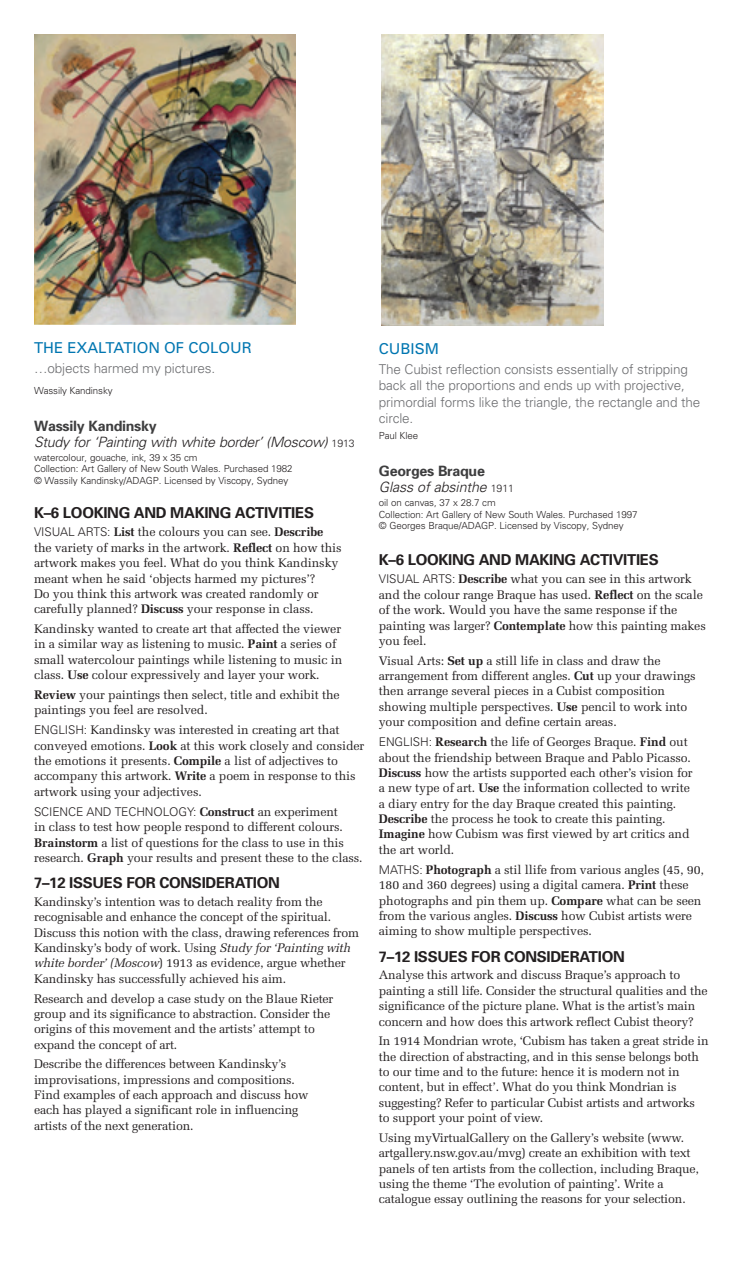
<style>
.page{position:relative;width:745px;height:1263px;background:#fff}
.page>*{position:absolute;margin:0;border:0;box-sizing:border-box;transform-origin:0 0}
.t1{font:700 15px "Univers";letter-spacing:-.02em;color:#231f20}
.t2{font:15px "Univers";color:#0076b1}
.t3{font:italic 300 14.25px/16.2px "Univers";letter-spacing:-.02em;color:#231f20}
.t4{font:300 13.5px/16.2px "Univers";letter-spacing:-.01em;color:#6c6d70}
.t5{font:12.3px/15.3px "Melior";letter-spacing:-.01em;color:#231f20}
.t6{font:300 12px "Univers";letter-spacing:-.01em;color:#231f20}
.t7{font:300 9.75px/11.7px "Univers";letter-spacing:-.01em;color:#231f20}
.s1{font-weight:700;font-style:normal;color:#3e3e3f}
.s2{font-style:normal;font-size:10.5px}
.s3{font-family:"Univers";font-weight:300;font-size:12px}
.s4{font-weight:700}
.s5{font-style:italic}
</style>
<div class="page">
<img style="left:34px;top:34px;width:261px;height:290px">
<img style="left:381px;top:34px;width:222px;height:291px">
<p class="t2" style="left:34px;top:338px;width:219px">THE EXALTATION OF COLOUR</p>
<p class="t4" style="left:34px;top:360px;width:182px">…objects harmed my pictures.</p>
<p class="t7" style="left:34px;top:384px;width:80px">Wassily Kandinsky</p>
<p class="t3" style="left:34px;top:417px;width:322px"><span class="s1">Wassily Kandinsky<br></span>Study for ‘Painting with white border’ (Moscow) <span class="s2">1913</span></p>
<p class="t7" style="left:34px;top:451px;width:260px">watercolour, gouache, ink, 39 x 35 cm<br>Collection: Art Gallery of New South Wales. Purchased 1982 © Wassily Kandinsky/ADAGP. Licensed by Viscopy, Sydney</p>
<p class="t1" style="left:34px;top:503px;width:112px">K–6 LOO KIN G AND</p>
<p class="t1" style="left:170px;top:503px;width:74px">MAKING ACTIVITIES</p>
<p class="t5" style="left:34px;top:524px;width:309px"><span class="s3">VISUAL ARTS :</span> <span class="s4">List</span> the colours you can see. <span class="s4">Describe </span>the variety of marks in the artwork. <span class="s4">Reflect</span> on how this artwork makes you feel. What do you think Kandinsky meant when he said ‘objects harmed my pictures’?<br>Do you think this artwork was created randomly or carefully planned? <span class="s4">Discuss</span> your response in class.</p>
<p class="t5" style="left:34px;top:621px;width:310px">Kandinsky wanted to create art that affected the viewer in a similar way as listening to music. <span class="s4">Paint</span> a series of small watercolour paintings while listening to music in class. <span class="s4">Use</span> colour expressively and layer your work.</p>
<p class="t5" style="left:34px;top:687px;width:307px"><span class="s4">Review</span> your paintings then select, title and exhibit the paintings you feel are resolved.</p>
<p class="t6" style="left:34px;top:723px;width:15px">engli</p>
<p class="t5" style="left:34px;top:722px;width:331px;text-indent:34px"><span class="s3">sh :</span> Kandinsky was interested in creating art that conveyed emotions. <span class="s4">Look</span> at this work closely and consider the emotions it presents. <span class="s4">Compile</span> a list of adjectives to accompany this artwork. <span class="s4">Write</span> a poem in response to this artwork using your adjectives.</p>
<p class="t6" style="left:34px;top:804px;width:104px">Sci ence and Technology</p>
<p class="t5" style="left:34px;top:804px;width:330px;text-indent:159px"><span class="s3">:</span> <span class="s4">Construct</span> an experiment<br>in class to test how people respond to different colours.<br><span class="s4">Brainstorm</span> a list of questions for the class to use in this research. <span class="s4">Graph</span> your results and present these to the class.</p>
<p class="t1" style="left:34px;top:873px;width:45px">7–12 ISSUES</p>
<p class="t1" style="left:126px;top:873px;width:44px">FOR CONSIDERATION</p>
<p class="t5" style="left:34px;top:894px;width:326px">Kandinsky’s intention was to detach reality from the recognisable and enhance the concept of the spiritual.<br>Discuss this notion with the class, drawing references from Kandinsky’s body of work. Using <span class="s5">Study for ‘Painting with white border’ (Moscow</span>) 1913 as evidence, argue whether Kandinsky has successfully achieved his aim.</p>
<p class="t5" style="left:34px;top:990px;width:301px">Research and develop a case study on the Blaue Rieter group and its significance to abstraction. Consider the origins of this movement and the artists’ attempt to expand the concept of art.</p>
<p class="t5" style="left:34px;top:1056px;width:276px">Describe the differences between Kandinsky’s improvisations, impressions and compositions.<br>Find examples of each approach and discuss how each has played a significant role in influencing artists of the next generation.</p>
<p class="t2" style="left:378px;top:339px;width:10px">CUBI</p>
<p class="t2" style="left:414px;top:339px;width:26px">SM</p>
<p class="t4" style="left:378px;top:361px;width:323px">The Cubist reflection consists essentially of stripping back all the proportions and ends up with projective, primordial forms like the triangle, the rectangle and the circle.</p>
<p class="t7" style="left:378px;top:429px;width:41px">Paul Klee</p>
<p class="t3" style="left:378px;top:462px;width:136px"><span class="s1">Georges Braque<br></span>Glass of absinthe <span class="s2">1911</span></p>
<p class="t7" style="left:378px;top:496px;width:260px">oil on canvas, 37 x 28.7 cm<br>Collection: Art Gallery of New South Wales. Purchased 1997 © Georges Braque/ADAGP. Licensed by Viscopy, Sydney</p>
<p class="t1" style="left:378px;top:550px;width:112px">K–6 LOO KIN G AND</p>
<p class="t1" style="left:514px;top:550px;width:74px">MAKING ACTIVITIES</p>
<p class="t5" style="left:378px;top:571px;width:328px"><span class="s3">VISUAL ARTS :</span> <span class="s4">Describe</span> what you can see in this artwork and the colour range Braque has used. <span class="s4">Reflect</span> on the scale of the work. Would you have the same response if the painting was larger? <span class="s4">Contemplate</span> how this painting makes you feel.</p>
<p class="t5" style="left:378px;top:653px;width:318px">Visual Arts: <span class="s4">Set up</span> a still life in class and draw the arrangement from different angles. <span class="s4">Cut</span> up your drawings then arrange several pieces in a Cubist composition showing multiple perspectives. <span class="s4">Use</span> pencil to work into your composition and define certain areas.</p>
<p class="t6" style="left:378px;top:735px;width:15px">engli</p>
<p class="t5" style="left:378px;top:734px;width:315px;text-indent:34px"><span class="s3">sh :</span> <span class="s4">Research</span> the life of Georges Braque. <span class="s4">Find</span> out about the friendship between Braque and Pablo Picasso.<br><span class="s4">Discuss</span> how the artists supported each other’s vision for a new type of art. <span class="s4">Use</span> the information collected to write a diary entry for the day Braque created this painting.<br><span class="s4">Describe</span> the process he took to create this painting.<br><span class="s4">Imagine</span> how Cubism was first viewed by art critics and the art world.</p>
<p class="t5" style="left:378px;top:862px;width:326px"><span class="s3">math s:</span> <span class="s4">Photograph</span> a stil llife from various angles (45, 90, 180 and 360 degrees) using a digital camera. <span class="s4">Print</span> these photographs and pin them up. <span class="s4">Compare</span> what can be seen from the various angles. <span class="s4">Discuss</span> how Cubist artists were aiming to show multiple perspectives.</p>
<p class="t1" style="left:378px;top:947px;width:45px">7–12 ISSUES</p>
<p class="t1" style="left:471px;top:947px;width:44px">FOR CONSIDERATION</p>
<p class="t5" style="left:378px;top:967px;width:330px">Analyse this artwork and discuss Braque’s approach to painting a still life. Consider the structural qualities and the significance of the picture plane. What is the artist’s main concern and how does this artwork reflect Cubist theory?</p>
<p class="t5" style="left:378px;top:1033px;width:331px">In 1914 Mondrian wrote, ‘Cubism has taken a great stride in the direction of abstracting, and in this sense belongs both to our time and to the future: hence it is modern not in content, but in effect’. What do you think Mondrian is suggesting? Refer to particular Cubist artists and artworks to support your point of view.</p>
<p class="t5" style="left:378px;top:1130px;width:321px">Using myVirtualGallery on the Gallery’s website (www. artgallery.nsw.gov.au/mvg) create an exhibition with text panels of ten artists from the collection, including Braque, using the theme ‘The evolution of painting’. Write a catalogue essay outlining the reasons for your selection.</p>
</div>
